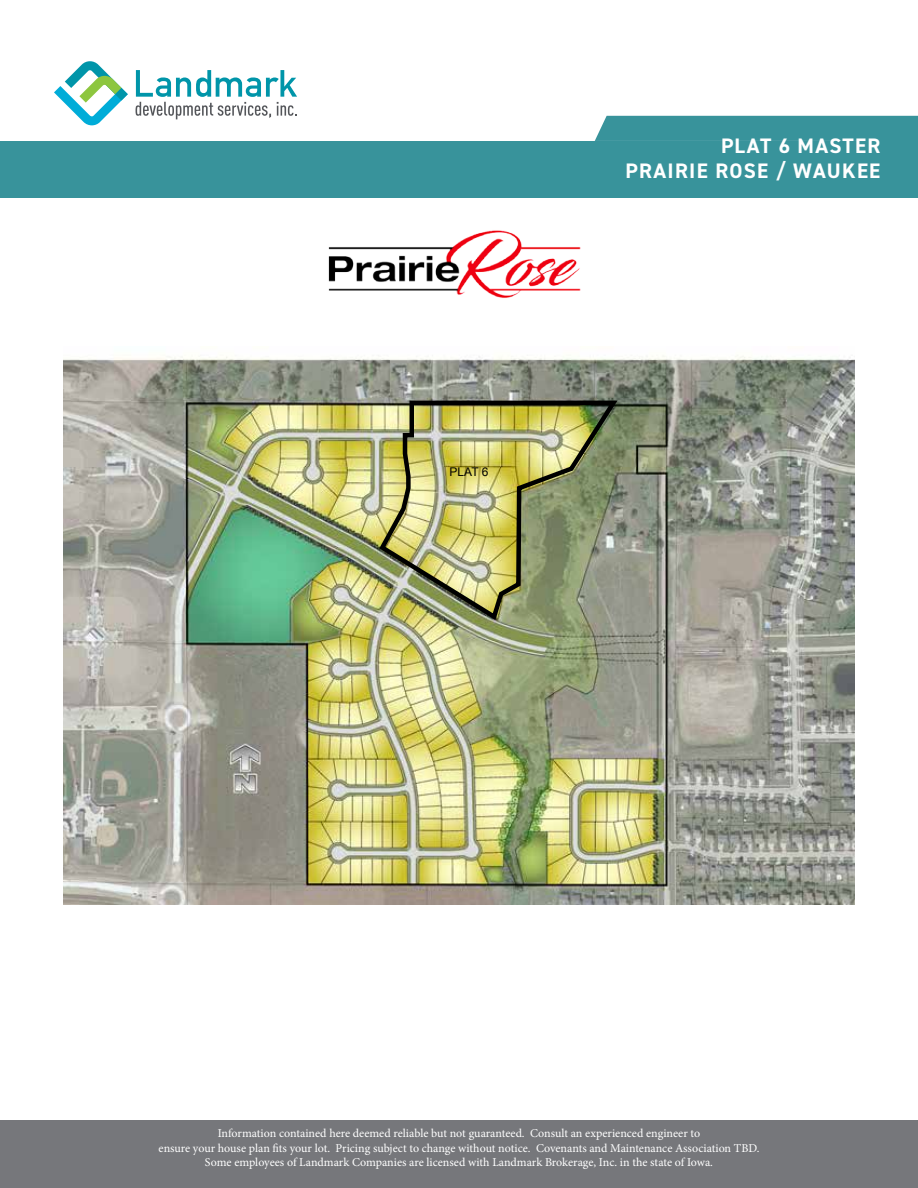
<style>
.page{position:relative;width:918px;height:1188px;background:#fff}
.page>*{position:absolute;margin:0;border:0;box-sizing:border-box;transform-origin:0 0}
.t1{font:700 21px/25.2px "DIN2014";letter-spacing:.06em;color:#fff;text-align:right}
.t2{font:12px/14.4px "Minion Pro";letter-spacing:-.005em;color:#fff;text-align:center}
.t3{font:12px "Arial";color:#000}
</style>
<div class="page">
<div style="left:594px;top:116px;width:324px;height:25px;background:#38939b"></div>
<div style="left:0;top:141px;width:918px;height:56px;background:#38939b"></div>
<div style="left:0;top:1120px;width:918px;height:68px;background:#76777b"></div>
<svg style="left:54px;top:61px;width:74px;height:64px"></svg>
<svg style="left:136px;top:70px;width:161px;height:49px"></svg>
<img style="left:328px;top:230px;width:253px;height:68px">
<img style="left:64px;top:355px;width:790px;height:549px">
<img style="left:376px;top:398px;width:246px;height:226px">
<p class="t3" style="left:450px;top:464px;width:40px">PLAT 6</p>
<h1 class="t1" style="left:626px;top:133px;width:256px">PLAT 6 MASTER<br>PRAIRIE ROSE / WAUKEE</h1>
<p class="t2" style="left:159px;top:1126px;width:602px">Information contained here deemed reliable but not guaranteed. Consult an experienced engineer to<br>ensure your house plan fits your lot. Pricing subject to change without notice. Covenants and Maintenance Association TBD.<br>Some employees of Landmark Companies are licensed with Landmark Brokerage, Inc. in the state of Iowa.</p>
</div>
